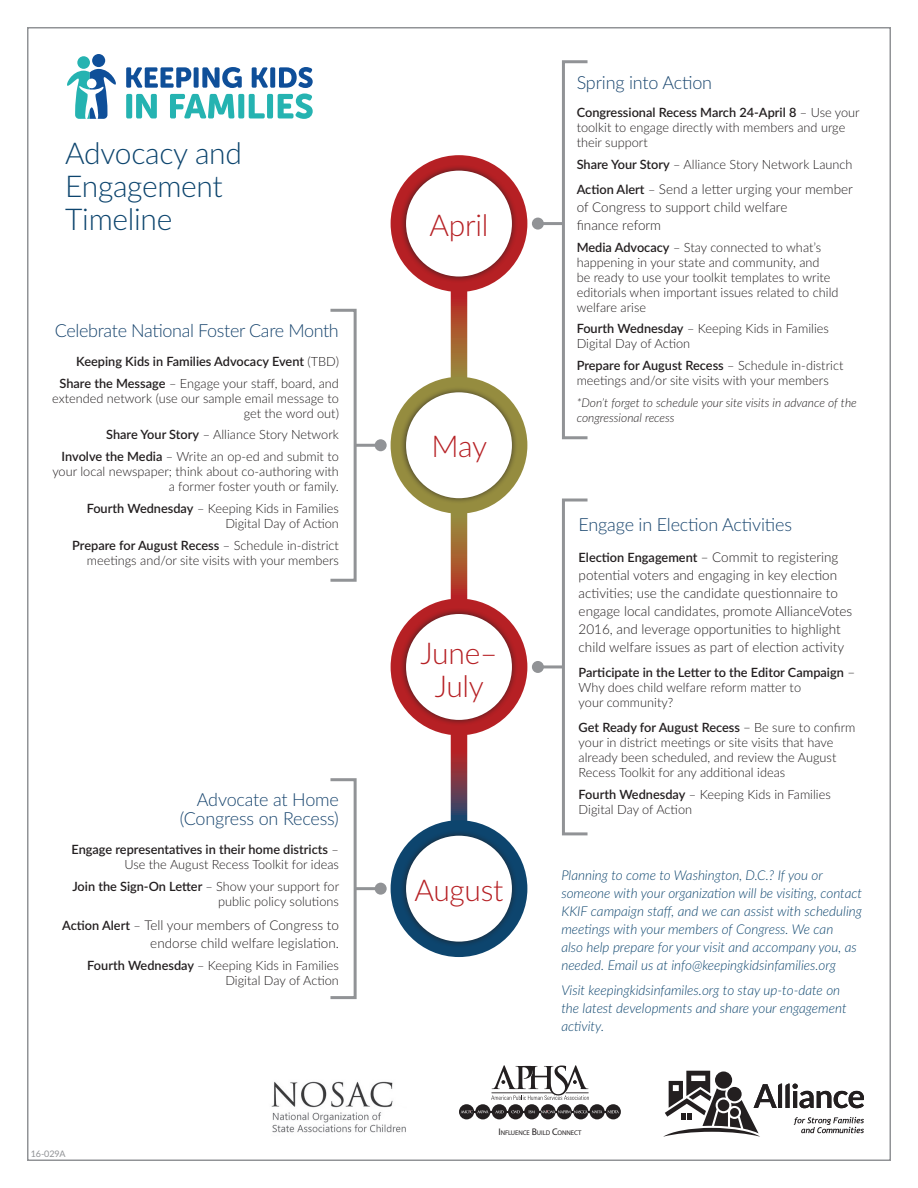
<style>
.page{position:relative;width:918px;height:1188px;background:#fff}
.page>*{position:absolute;margin:0;border:0;box-sizing:border-box;transform-origin:0 0}
.Subhead{font:300 30px/33px "Lato";letter-spacing:-.01em;color:#0d456e}
.Subhead-2{font:300 30px/33px "Lato";letter-spacing:-.01em;color:#b62024;text-align:center}
.Body_Subhead{font:300 18px/19.5px "Lato";letter-spacing:-.015em;color:#18456e;text-align:right}
.Body{font:300 13.5px/18px "Lato";color:#231f20}
.t1{font:italic 300 13.5px/18px "Lato";color:#0d456e}
.Body-2{font:300 12.75px/15px "Lato";color:#231f20}
.Body-3{font:600 12.75px/15px "Lato";color:#231f20;text-align:right}
.Body-4{font:italic 300 12px/15px "Lato";color:#231f20}
.t2{font:9px "Lato";letter-spacing:-.01em;color:#919396}
.t3{font:condensed 6.75px "Helvetica Neue";letter-spacing:-.015em;color:#231f20}
.s1{font-weight:300}
.s2{font-weight:600}
.s3{font-weight:600;font-size:12.75px}
.s4{font-size:12.75px}
.s5{font-size:13.5px}
.s6{font-size:9.6px}
</style>
<div class="page">
<svg style="left:663px;top:1071px;width:201px;height:66px"></svg>
<svg style="left:126px;top:67px;width:65px;height:21px"></svg>
<div style="left:194px;top:67px;width:5px;height:21px;background:#0f4f99;border-radius:2px"></div>
<svg style="left:202px;top:67px;width:40px;height:21px"></svg>
<svg style="left:252px;top:67px;width:16px;height:21px"></svg>
<div style="left:270px;top:67px;width:5px;height:21px;background:#0f4f99;border-radius:2px"></div>
<svg style="left:279px;top:67px;width:34px;height:21px"></svg>
<div style="left:126px;top:94px;width:6px;height:24px;background:#25b3b1;border-radius:2px"></div>
<svg style="left:136px;top:94px;width:21px;height:24px"></svg>
<svg style="left:170px;top:94px;width:65px;height:24px"></svg>
<div style="left:238px;top:94px;width:6px;height:24px;background:#25b3b1;border-radius:2px"></div>
<svg style="left:249px;top:94px;width:16px;height:24px"></svg>
<div style="left:267px;top:94px;width:6px;height:24px;background:#25b3b1;border-radius:2px"></div>
<svg style="left:278px;top:94px;width:35px;height:25px"></svg>
<div style="left:77px;top:56px;width:13px;height:13px;background:#25b3b1;border-radius:50%"></div>
<div style="left:92px;top:54px;width:13px;height:13px;background:#0f4f99;border-radius:50%"></div>
<svg style="left:67px;top:69px;width:49px;height:50px"></svg>
<svg style="left:491px;top:1065px;width:98px;height:35px"></svg>
<hr style="left:460px;top:1111px;width:160px;height:2px;background:#231f20">
<div style="left:459px;top:1104px;width:15px;height:15px;background:#231f20;border-radius:50%"></div>
<svg style="left:475px;top:1104px;width:15px;height:15px"></svg>
<div style="left:492px;top:1104px;width:15px;height:15px;background:#231f20;border-radius:50%"></div>
<div style="left:508px;top:1104px;width:15px;height:15px;background:#231f20;border-radius:50%"></div>
<div style="left:524px;top:1104px;width:15px;height:15px;background:#231f20;border-radius:50%"></div>
<svg style="left:540px;top:1104px;width:16px;height:15px"></svg>
<div style="left:557px;top:1104px;width:15px;height:15px;background:#231f20;border-radius:50%"></div>
<svg style="left:573px;top:1104px;width:15px;height:15px"></svg>
<svg style="left:589px;top:1104px;width:16px;height:15px"></svg>
<div style="left:606px;top:1104px;width:15px;height:15px;background:#231f20;border-radius:50%"></div>
<svg style="left:461px;top:1110px;width:28px;height:3px"></svg>
<svg style="left:495px;top:1110px;width:9px;height:3px"></svg>
<svg style="left:511px;top:1110px;width:9px;height:3px"></svg>
<svg style="left:528px;top:1110px;width:7px;height:3px"></svg>
<svg style="left:541px;top:1110px;width:78px;height:3px"></svg>
<img style="left:271px;top:1081px;width:135px;height:52px">
<svg style="left:451px;top:292px;width:16px;height:528px;background:#994d36"></svg>
<div style="left:391px;top:820px;width:136px;height:137px;background:#0d456e;border-radius:50%"></div>
<div style="left:400px;top:830px;width:118px;height:118px;background:#231f20;opacity:.75"></div>
<div style="left:406px;top:836px;width:106px;height:106px;background:#fff;border-radius:50%"></div>
<div style="left:391px;top:155px;width:136px;height:137px;background:#b62024;border-radius:50%"></div>
<div style="left:400px;top:165px;width:118px;height:117px;background:#231f20;opacity:.75"></div>
<div style="left:406px;top:171px;width:106px;height:106px;background:#fff;border-radius:50%"></div>
<div style="left:391px;top:599px;width:136px;height:136px;background:#b62024;border-radius:50%"></div>
<div style="left:400px;top:608px;width:118px;height:118px;background:#231f20;opacity:.75"></div>
<div style="left:406px;top:614px;width:106px;height:106px;background:#fff;border-radius:50%"></div>
<div style="left:391px;top:377px;width:136px;height:137px;background:#958c3f;border-radius:50%"></div>
<div style="left:400px;top:386px;width:118px;height:118px;background:#231f20;opacity:.75"></div>
<div style="left:406px;top:392px;width:106px;height:106px;background:#fff;border-radius:50%"></div>
<hr style="left:538px;top:222px;width:25px;height:3px;background:#919396">
<div style="left:532px;top:218px;width:12px;height:12px;background:#919396;border-radius:50%"></div>
<hr style="left:538px;top:665px;width:25px;height:3px;background:#919396">
<div style="left:532px;top:661px;width:12px;height:12px;background:#919396;border-radius:50%"></div>
<hr style="left:355px;top:444px;width:26px;height:3px;background:#919396">
<div style="left:375px;top:439px;width:12px;height:12px;background:#919396;border-radius:50%"></div>
<hr style="left:355px;top:887px;width:26px;height:3px;background:#919396">
<div style="left:375px;top:883px;width:12px;height:12px;background:#919396;border-radius:50%"></div>
<svg style="left:561px;top:60px;width:27px;height:380px"></svg>
<svg style="left:560px;top:498px;width:28px;height:338px"></svg>
<svg style="left:330px;top:308px;width:28px;height:274px"></svg>
<svg style="left:330px;top:778px;width:28px;height:222px"></svg>
<p class="Subhead" style="left:65px;top:135px;width:178px">Advocacy and<br>Engagement<br>Timeline</p>
<p class="Body_Subhead" style="left:55px;top:321px;width:285px">Celebrate National Foster Care Month</p>
<p class="Body-3" style="left:76px;top:353px;width:264px">Keeping Kids in Families Advocacy Event <span class="s1">(TBD)</span></p>
<p class="Body-2" style="left:52px;top:375px;width:288px;text-align:right"><span class="s2">Share the Message</span> – Engage your staff, board, and extended network (use our sample email message to get the word out)</p>
<p class="Body-2" style="left:106px;top:427px;width:234px"><span class="s2">Share Your Story</span> – Alliance Story Network</p>
<p class="Body-2" style="left:52px;top:449px;width:288px;text-align:right"><span class="s2">Involve the Media</span> – Write an op-ed and submit to your local newspaper; think about co-authoring with a former foster youth or family.</p>
<p class="Body-2" style="left:87px;top:500px;width:254px;text-align:right"><span class="s2">Fourth Wednesday</span> – Keeping Kids in Families<br>Digital Day of Action</p>
<p class="Body-2" style="left:72px;top:537px;width:268px;text-align:right"><span class="s2">Prepare for August Recess</span> – Schedule in-district meetings and/or site visits with your members</p>
<p class="Body_Subhead" style="left:180px;top:789px;width:161px">Advocate at Home (Congress on Recess)</p>
<p class="Body-3" style="left:72px;top:841px;width:269px">Engage representatives in their home districts <span class="s1">–<br>Use the August Recess Toolkit for ideas</span></p>
<p class="Body-2" style="left:72px;top:878px;width:268px;text-align:right"><span class="s2">Join the Sign-On Letter</span> – Show your support for public policy solutions</p>
<p class="Body" style="left:62px;top:916px;width:278px;text-align:right"><span class="s3">Action Alert</span> <span class="s4">–</span> Tell your members of Congress to endorse child welfare legislation.</p>
<p class="Body-2" style="left:87px;top:958px;width:253px;text-align:right"><span class="s2">Fourth Wednesday</span> – Keeping Kids in Families<br>Digital Day of Action</p>
<p class="t2" style="left:31px;top:1147px;width:36px">16-029A</p>
<p class="Subhead-2" style="left:430px;top:207px;width:60px">April</p>
<p class="Subhead-2" style="left:432px;top:429px;width:57px">May</p>
<p class="Subhead-2" style="left:421px;top:636px;width:78px">June–<br>July</p>
<p class="Subhead-2" style="left:414px;top:872px;width:91px">August</p>
<p class="Body_Subhead" style="left:577px;top:72px;width:137px">Spring into Action</p>
<p class="Body-2" style="left:577px;top:105px;width:285px"><span class="s2">Congressional Recess March 24-April 8</span> – Use your toolkit to engage directly with members and urge their support</p>
<p class="Body-2" style="left:577px;top:157px;width:277px"><span class="s2">Share Your Story</span> – Alliance Story Network Launch</p>
<p class="Body" style="left:577px;top:179px;width:278px"><span class="s3">Action Alert</span> <span class="s4">–</span> Send a letter urging your member of Congress to support child welfare<br>finance reform</p>
<p class="Body-2" style="left:577px;top:239px;width:263px"><span class="s2">Media Advocacy</span> – Stay connected to what’s happening in your state and community, and<br>be ready to use your toolkit templates to write editorials when important issues related to child welfare arise</p>
<p class="Body-2" style="left:577px;top:321px;width:254px"><span class="s2">Fourth Wednesday</span> – Keeping Kids in Families<br>Digital Day of Action</p>
<p class="Body-2" style="left:577px;top:358px;width:268px"><span class="s2">Prepare for August Recess</span> – Schedule in-district meetings and/or site visits with your members</p>
<p class="Body-4" style="left:577px;top:395px;width:282px">*Don’t forget to schedule your site visits in advance of the congressional recess</p>
<p class="Body_Subhead" style="left:579px;top:514px;width:215px">Engage in Election Activities</p>
<p class="Body" style="left:579px;top:548px;width:275px"><span class="s3">Election Engagement</span> – Commit to registering potential voters and engaging in key election activities; use the candidate questionnaire to engage local candidates, promote AllianceVotes 2016, and leverage opportunities to highlight child welfare issues as part of election activity</p>
<p class="Body-2" style="left:579px;top:665px;width:278px"><span class="s2">Participate in the Letter to the Editor Campaign</span> <span class="s5">–<br></span>Why does child welfare reform matter to<br>your community?</p>
<p class="Body-2" style="left:579px;top:719px;width:278px"><span class="s2">Get Ready for August Recess</span> <span class="s5">–</span> Be sure to confirm your in district meetings or site visits that have already been scheduled, and review the August Recess Toolkit for any additional ideas</p>
<p class="Body-2" style="left:579px;top:786px;width:254px"><span class="s2">Fourth Wednesday</span> – Keeping Kids in Families<br>Digital Day of Action</p>
<p class="t1" style="left:561px;top:866px;width:302px">Planning to come to Washington, D.C.? If you or someone with your organization will be visiting, contact KKIF campaign staff, and we can assist with scheduling meetings with your members of Congress. We can<br>also help prepare for your visit and accompany you, as needed. Email us at info@keepingkidsinfamilies.org</p>
<p class="t1" style="left:561px;top:981px;width:287px">Visit keepingkidsinfamiles.org to stay up-to-date on the latest developments and share your engagement activity.</p>
<p class="t3" style="left:498px;top:1128px;width:84px"><span class="s6">I</span>NFLUENCE <span class="s6">B</span>UILD <span class="s6">C</span>ONNECT</p>
</div>
